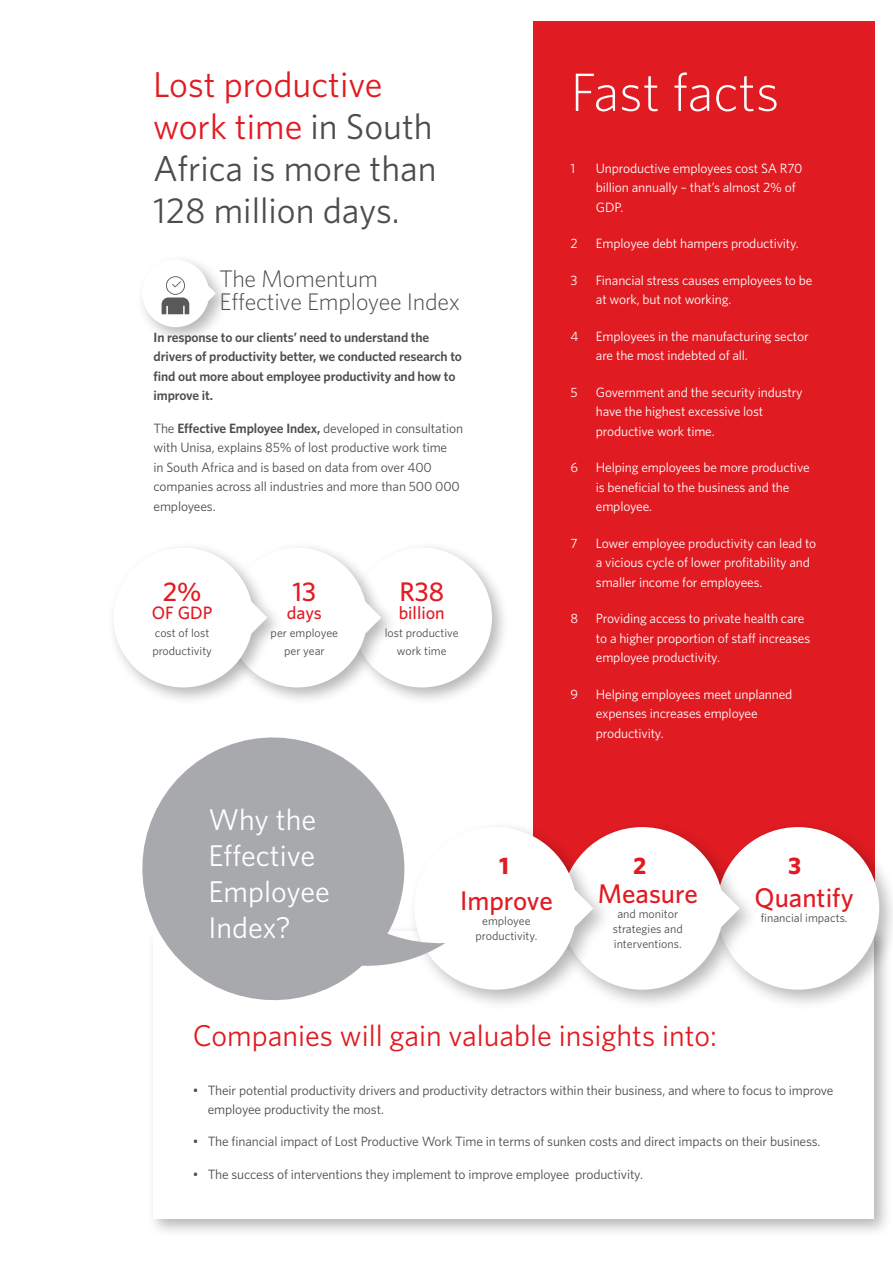
<style>
.page{position:relative;width:893px;height:1263px;background:#fff}
.page>*{position:absolute;margin:0;border:0;box-sizing:border-box;transform-origin:0 0}
.t1{font:300 54px "Whitney";color:#fff}
.t2{font:36px/42px "Whitney";color:#4d4d4f}
.t3{font:30px "Whitney";color:#e11b22}
.t4{font:30px/36px "Whitney";color:#fff}
.t5{font:500 27px "Whitney";color:#e11b22}
.t6{font:300 24px/22.5px "Whitney";letter-spacing:-.01em;color:#4d4d4f}
.t7{font:700 24px "Whitney";color:#e11b22}
.t8{font:500 18px "Whitney";color:#e11b22}
.t9{font:13.5px/19.5px "Whitney";letter-spacing:-.01em;color:#fff}
.t10{font:13.5px/19.5px "Whitney";letter-spacing:-.01em;color:#4d4d4f}
.t11{font:600 13.5px/19.5px "Whitney";letter-spacing:-.01em;color:#4d4d4f}
.t12{font:12px/15px "Whitney";color:#4d4d4f;text-align:center}
.s1{color:#e11b22}
.s2{font-weight:600}
</style>
<div class="page">
<div style="left:136px;top:253px;width:97px;height:93px;background:#000;opacity:.29"></div>
<div style="left:533px;top:21px;width:341px;height:887px;background:#e11b22"></div>
<div style="left:147px;top:924px;width:746px;height:313px;background:#000;opacity:.29"></div>
<div style="left:154px;top:931px;width:720px;height:288px;background:#fff"></div>
<div style="left:694px;top:819px;width:199px;height:192px;background:#000;opacity:.29"></div>
<div style="left:553px;top:819px;width:207px;height:192px;background:#000;opacity:.29"></div>
<div style="left:407px;top:819px;width:206px;height:192px;background:#000;opacity:.29"></div>
<svg style="left:445px;top:827px;width:434px;height:163px"></svg>
<svg style="left:142px;top:737px;width:303px;height:282px;fill:#a7a9ac"></svg>
<div style="left:333px;top:541px;width:178px;height:165px;background:#000;opacity:.29"></div>
<div style="left:221px;top:541px;width:177px;height:165px;background:#000;opacity:.29"></div>
<div style="left:107px;top:541px;width:178px;height:165px;background:#000;opacity:.29"></div>
<svg style="left:114px;top:548px;width:378px;height:139px"></svg>
<svg style="left:142px;top:260px;width:74px;height:67px"></svg>
<h2 class="t2" style="left:153px;top:62px;width:285px"><span class="s1">Lost productive work time</span> in South<br>Africa is more than<br>128 million days.</h2>
<h1 class="t1" style="left:570px;top:56px;width:210px">Fast facts</h1>
<p class="t9" style="left:570px;top:158px;width:6px">1</p>
<p class="t9" style="left:596px;top:158px;width:208px">Unproductive employees cost SA R70 billion annually – that’s almost 2% of<br>GDP.</p>
<p class="t9" style="left:570px;top:234px;width:9px">2</p>
<p class="t9" style="left:596px;top:234px;width:205px">Employee debt hampers productivity.</p>
<p class="t9" style="left:570px;top:270px;width:9px">3</p>
<p class="t9" style="left:596px;top:270px;width:218px">Financial stress causes employees to be at work, but not working.</p>
<p class="t9" style="left:570px;top:326px;width:10px">4</p>
<p class="t9" style="left:596px;top:326px;width:214px">Employees in the manufacturing sector are the most indebted of all.</p>
<p class="t9" style="left:570px;top:382px;width:9px">5</p>
<p class="t9" style="left:596px;top:382px;width:208px">Government and the security industry have the highest excessive lost productive work time.</p>
<p class="t9" style="left:570px;top:458px;width:9px">6</p>
<p class="t9" style="left:596px;top:458px;width:215px">Helping employees be more productive is beneficial to the business and the employee.</p>
<p class="t9" style="left:570px;top:533px;width:9px">7</p>
<p class="t9" style="left:596px;top:533px;width:222px">Lower employee productivity can lead to a vicious cycle of lower profitability and smaller income for employees.</p>
<p class="t9" style="left:570px;top:609px;width:9px">8</p>
<p class="t9" style="left:596px;top:609px;width:216px">Providing access to private health care to a higher proportion of staff increases employee productivity.</p>
<p class="t9" style="left:570px;top:684px;width:9px">9</p>
<p class="t9" style="left:596px;top:684px;width:198px">Helping employees meet unplanned expenses increases employee productivity.</p>
<h3 class="t6" style="left:220px;top:267px;width:242px">The Momentum<br>Effective Employee Index</h3>
<p class="t11" style="left:154px;top:327px;width:310px">In response to our clients’ need to understand the drivers of productivity better, we conducted research to find out more about employee productivity and how to improve it.</p>
<p class="t10" style="left:154px;top:418px;width:311px">The <span class="s2">Effective Employee Index,</span> developed in consultation with Unisa, explains 85% of lost productive work time<br>in South Africa and is based on data from over 400 companies across all industries and more than 500 000 employees.</p>
<h3 class="t5" style="left:399px;top:574px;width:46px">R38</h3>
<h3 class="t8" style="left:399px;top:601px;width:48px">billion</h3>
<p class="t12" style="left:385px;top:624px;width:75px;line-height:18px">lost productive work time</p>
<h3 class="t5" style="left:163px;top:574px;width:40px">2%</h3>
<h3 class="t8" style="left:152px;top:601px;width:62px">OF GDP</h3>
<p class="t12" style="left:152px;top:624px;width:61px;line-height:18px;text-align:left">cost of lost productivity</p>
<h3 class="t5" style="left:293px;top:574px;width:25px">13</h3>
<h3 class="t8" style="left:287px;top:601px;width:36px">days</h3>
<p class="t12" style="left:271px;top:624px;width:69px;line-height:18px">per employee per year</p>
<h3 class="t4" style="left:208px;top:801px;width:123px">Why the<br>Effective<br>Employee<br>Index?</h3>
<h3 class="t7" style="left:499px;top:850px;width:11px">1</h3>
<h3 class="t7" style="left:633px;top:850px;width:15px">2</h3>
<h3 class="t7" style="left:788px;top:850px;width:15px">3</h3>
<h3 class="t5" style="left:460px;top:883px;width:94px">Improve</h3>
<p class="t12" style="left:476px;top:913px;width:63px">employee productivity.</p>
<h3 class="t5" style="left:598px;top:876px;width:102px">Measure</h3>
<p class="t12" style="left:613px;top:906px;width:72px">and monitor strategies and interventions.</p>
<h3 class="t5" style="left:754px;top:879px;width:101px">Quantify</h3>
<p class="t12" style="left:761px;top:910px;width:88px">financial impacts.</p>
<h3 class="t3" style="left:193px;top:1015px;width:526px">Companies will gain valuable insights into:</h3>
<p class="t10" style="left:208px;top:1080px;width:627px;text-indent:-15px">• Their potential productivity drivers and productivity detractors within their business, and where to focus to improve employee productivity the most.</p>
<p class="t10" style="left:193px;top:1131px;width:629px">• The financial impact of Lost Productive Work Time in terms of sunken costs and direct impacts on their business.</p>
<p class="t10" style="left:193px;top:1164px;width:452px">• The success of interventions they implement to improve employee productivity.</p>
</div>
